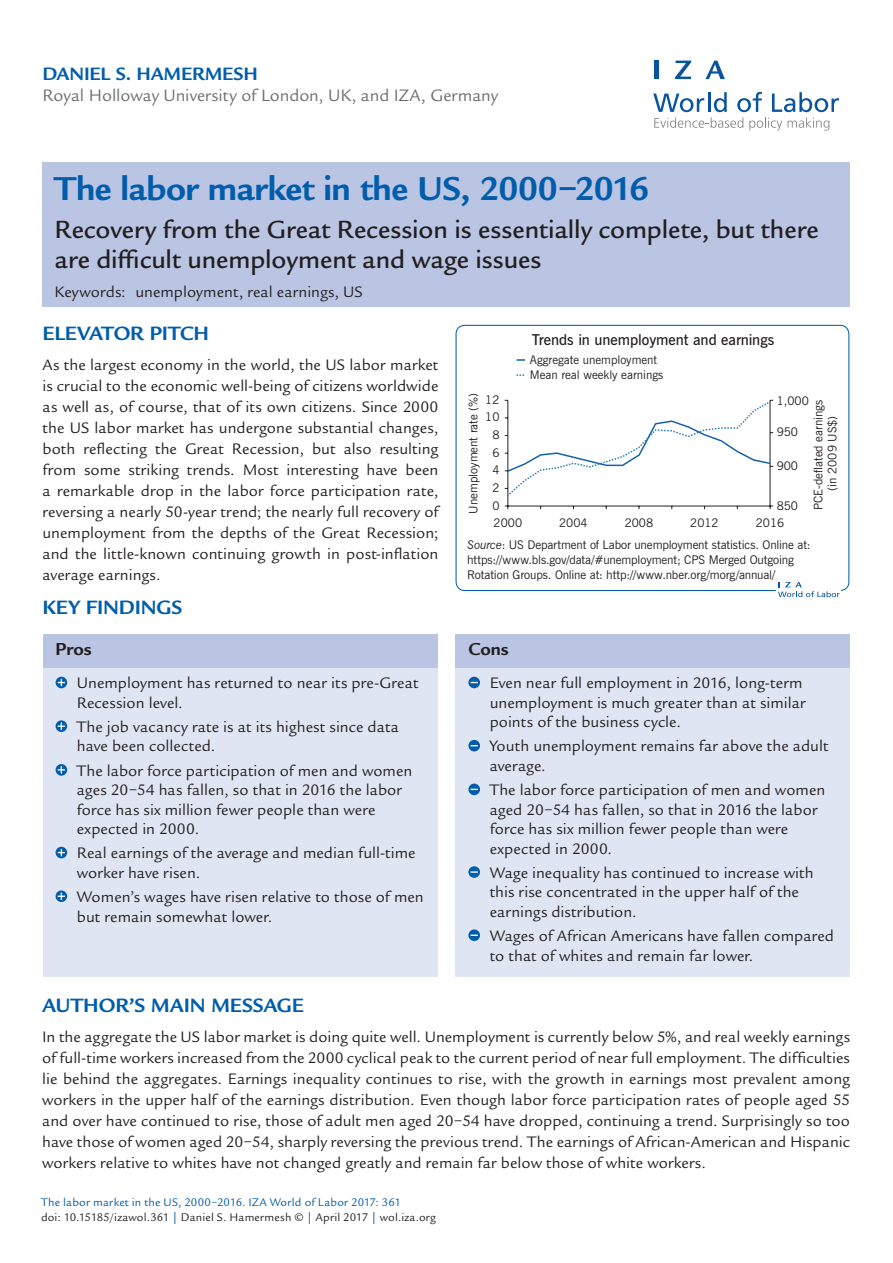
<style>
.page{position:relative;width:893px;height:1263px;background:#fff}
.page>*{position:absolute;margin:0;border:0;box-sizing:border-box;transform-origin:0 0}
.Cover__Title{font:700 36px "Legacy Sans Std";letter-spacing:-.015em;color:#015dab}
.Cover__Subtitle{font:500 27px/30px "Legacy Sans ITC Pro";color:#231f20}
.Main__A_Level_Headin{font:700 21px "Legacy Sans Std";letter-spacing:-.01em;color:#015dab}
.Cover__AuthorName{font:700 19.5px "Legacy Sans Std";letter-spacing:-.01em;color:#015dab}
.Cover__Pro_Con_Heade{font:700 18.75px "Legacy Sans Std";letter-spacing:-.005em;color:#231f20}
.Cover__Affiliation{font:18px "Legacy Sans Std";letter-spacing:-.005em;color:#6c6d70}
.Main__Bodytext{font:16.5px/21px "Legacy Sans Std";color:#231f20;text-align:justify}
.Cover__Pro_Con_Bulle{font:16.5px/19.5px "Legacy Sans Std";letter-spacing:.005em;color:#231f20}
.Keywords{font:16.5px "Legacy Sans Std";letter-spacing:.005em;color:#231f20}
.t1{font:600 15px "News Gothic BT";letter-spacing:-.005em;color:#231f20}
.t2{font:12px/15px "News Gothic BT";letter-spacing:-.01em;color:#231f20}
.t3{font:12px "Legacy Sans Std";letter-spacing:.015em;color:#231f20}
.t4{font:12px "Legacy Sans Std";letter-spacing:.015em;color:#015dab}
.t5{font:11.85px/17.7px "News Gothic BT";color:#231f20;text-align:center}
.s1{font-style:italic}
.s2{color:#015dab}
</style>
<div class="page">
<div style="left:42px;top:162px;width:808px;height:145px;background:#b9c5e3"></div>
<svg style="left:653px;top:92px;width:186px;height:39px"></svg>
<hr style="left:654px;top:61px;width:4px;height:18px;background:#0854a0">
<svg style="left:675px;top:61px;width:16px;height:18px"></svg>
<svg style="left:705px;top:61px;width:20px;height:18px"></svg>
<div style="left:456px;top:634px;width:394px;height:343px;background:#e0e5f3"></div>
<div style="left:456px;top:634px;width:394px;height:34px;background:#b9c5e3"></div>
<svg style="left:468px;top:677px;width:12px;height:11px"></svg>
<svg style="left:468px;top:740px;width:12px;height:11px"></svg>
<svg style="left:468px;top:783px;width:12px;height:12px"></svg>
<svg style="left:468px;top:866px;width:12px;height:12px"></svg>
<svg style="left:471px;top:871px;width:7px;height:2px"></svg>
<svg style="left:468px;top:929px;width:12px;height:12px"></svg>
<svg style="left:471px;top:934px;width:7px;height:2px"></svg>
<div style="left:43px;top:634px;width:394px;height:343px;background:#e0e5f3"></div>
<div style="left:43px;top:634px;width:394px;height:34px;background:#b9c5e3"></div>
<svg style="left:56px;top:677px;width:11px;height:11px"></svg>
<svg style="left:58px;top:679px;width:7px;height:7px"></svg>
<svg style="left:56px;top:720px;width:11px;height:12px"></svg>
<svg style="left:58px;top:722px;width:7px;height:8px"></svg>
<svg style="left:56px;top:764px;width:11px;height:12px"></svg>
<svg style="left:58px;top:766px;width:7px;height:7px"></svg>
<svg style="left:56px;top:847px;width:11px;height:11px"></svg>
<svg style="left:58px;top:849px;width:7px;height:7px"></svg>
<svg style="left:56px;top:890px;width:11px;height:12px"></svg>
<svg style="left:58px;top:892px;width:7px;height:8px"></svg>
<div style="left:456px;top:325px;width:393px;height:266px;border:1px solid #015dab;border-radius:9px"></div>
<svg style="left:778px;top:582px;width:62px;height:15px"></svg>
<hr style="left:507px;top:400px;width:1px;height:106px;background:#231f20">
<hr style="left:770px;top:400px;width:1px;height:106px;background:#231f20">
<hr style="left:508px;top:506px;width:262px;height:1px;background:#231f20">
<svg style="left:505px;top:400px;width:268px;height:97px"></svg>
<svg style="left:517px;top:359px;width:8px;height:2px"></svg>
<p class="Cover__AuthorName" style="left:43px;top:62px;width:217px">DANIEL S. HAMERMESH</p>
<p class="Cover__Affiliation" style="left:43px;top:85px;width:457px">Royal Holloway University of London, UK, and IZA, Germany</p>
<p class="Cover__Title" style="left:55px;top:168px;width:596px">The labor market in the US, 2000−2016</p>
<p class="Cover__Subtitle" style="left:55px;top:215px;width:765px">Recovery from the Great Recession is essentially complete, but there are difficult unemployment and wage issues</p>
<p class="Keywords" style="left:55px;top:282px;width:310px">Keywords: unemployment, real earnings, US</p>
<p class="Main__A_Level_Headin" style="left:43px;top:322px;width:168px">ELEVATOR PITCH</p>
<p class="Main__Bodytext" style="left:43px;top:354px;width:397px">As the largest economy in the world, the US labor market is crucial to the economic well-being of citizens worldwide as well as, of course, that of its own citizens. Since 2000 the US labor market has undergone substantial changes, both reflecting the Great Recession, but also resulting from some striking trends. Most interesting have been a remarkable drop in the labor force participation rate, reversing a nearly 50-year trend; the nearly full recovery of unemployment from the depths of the Great Recession; and the little-known continuing growth in post-inflation average earnings.</p>
<p class="Main__A_Level_Headin" style="left:43px;top:596px;width:141px">KEY FINDINGS</p>
<p class="Cover__Pro_Con_Heade" style="left:56px;top:639px;width:38px">Pros</p>
<p class="Cover__Pro_Con_Bulle" style="left:77px;top:673px;width:343px">Unemployment has returned to near its pre-Great<br>Recession level.</p>
<p class="Cover__Pro_Con_Bulle" style="left:77px;top:717px;width:324px">The job vacancy rate is at its highest since data have been collected.</p>
<p class="Cover__Pro_Con_Bulle" style="left:77px;top:761px;width:337px">The labor force participation of men and women ages 20−54 has fallen, so that in 2016 the labor force has six million fewer people than were expected in 2000.</p>
<p class="Cover__Pro_Con_Bulle" style="left:77px;top:843px;width:340px">Real earnings of the average and median full-time worker have risen.</p>
<p class="Cover__Pro_Con_Bulle" style="left:77px;top:887px;width:348px">Women’s wages have risen relative to those of men but remain somewhat lower.</p>
<p class="t1" style="left:532px;top:330px;width:244px">Trends in unemployment and earnings</p>
<p class="t5" style="left:530px;top:351px;width:129px">Aggregate unemployment</p>
<p class="t5" style="left:530px;top:366px;width:135px">Mean real weekly earnings</p>
<p class="t5" style="left:464px;top:513px;width:122px;rotate:-90deg">Unemployment rate (%)</p>
<p class="t5" style="left:811px;top:510px;width:112px;line-height:14.2px;rotate:-90deg">PCE-deflated earnings (in 2009 US$)</p>
<p class="t5" style="left:485px;top:391px;width:16px">12</p>
<p class="t5" style="left:777px;top:391px;width:34px">1,000</p>
<p class="t5" style="left:777px;top:423px;width:23px">950</p>
<p class="t5" style="left:777px;top:457px;width:23px">900</p>
<p class="t5" style="left:777px;top:496px;width:23px">850</p>
<p class="t5" style="left:485px;top:408px;width:16px">10</p>
<p class="t5" style="left:492px;top:426px;width:31px;text-align:left">8<br>6<br>4<br>2<br>0<br>2000</p>
<p class="t5" style="left:559px;top:514px;width:30px">2004</p>
<p class="t5" style="left:625px;top:514px;width:30px">2008</p>
<p class="t5" style="left:690px;top:514px;width:30px">2012</p>
<p class="t5" style="left:756px;top:514px;width:30px">2016</p>
<p class="t2" style="left:467px;top:537px;width:345px"><span class="s1">Source</span>: US Department of Labor unemployment statistics. Online at: https://www.bls.gov/data/#unemployment; CPS Merged Outgoing<br>Rotation Groups. Online at: http://www.nber.org/morg/annual/</p>
<p class="Cover__Pro_Con_Heade" style="left:468px;top:639px;width:42px">Cons</p>
<p class="Cover__Pro_Con_Bulle" style="left:490px;top:673px;width:317px">Even near full employment in 2016, long-term unemployment is much greater than at similar points of the business cycle.</p>
<p class="Cover__Pro_Con_Bulle" style="left:490px;top:737px;width:340px">Youth unemployment remains far above the adult average.</p>
<p class="Cover__Pro_Con_Bulle" style="left:490px;top:780px;width:337px">The labor force participation of men and women aged 20−54 has fallen, so that in 2016 the labor force has six million fewer people than were expected in 2000.</p>
<p class="Cover__Pro_Con_Bulle" style="left:490px;top:863px;width:326px">Wage inequality has continued to increase with this rise concentrated in the upper half of the earnings distribution.</p>
<p class="Cover__Pro_Con_Bulle" style="left:490px;top:926px;width:346px">Wages of African Americans have fallen compared to that of whites and remain far lower.</p>
<p class="Main__A_Level_Headin" style="left:42px;top:994px;width:263px">AUTHOR’S MAIN MESSAGE</p>
<p class="Main__Bodytext" style="left:42px;top:1026px;width:809px">In the aggregate the US labor market is doing quite well. Unemployment is currently below 5%, and real weekly earnings of full-time workers increased from the 2000 cyclical peak to the current period of near full employment. The difficulties lie behind the aggregates. Earnings inequality continues to rise, with the growth in earnings most prevalent among workers in the upper half of the earnings distribution. Even though labor force participation rates of people aged 55 and over have continued to rise, those of adult men aged 20−54 have dropped, continuing a trend. Surprisingly so too have those of women aged 20−54, sharply reversing the previous trend. The earnings of African-American and Hispanic workers relative to whites have not changed greatly and remain far below those of white workers.</p>
<p class="t4" style="left:41px;top:1195px;width:361px">The labor market in the US, 2000−2016. IZA World of Labor 2017: 361</p>
<p class="t3" style="left:41px;top:1210px;width:396px">doi: 10.15185/izawol.361 <span class="s2">|</span> Daniel S. Hamermesh © <span class="s2">|</span> April 2017 <span class="s2">|</span> wol.iza.org</p>
</div>
